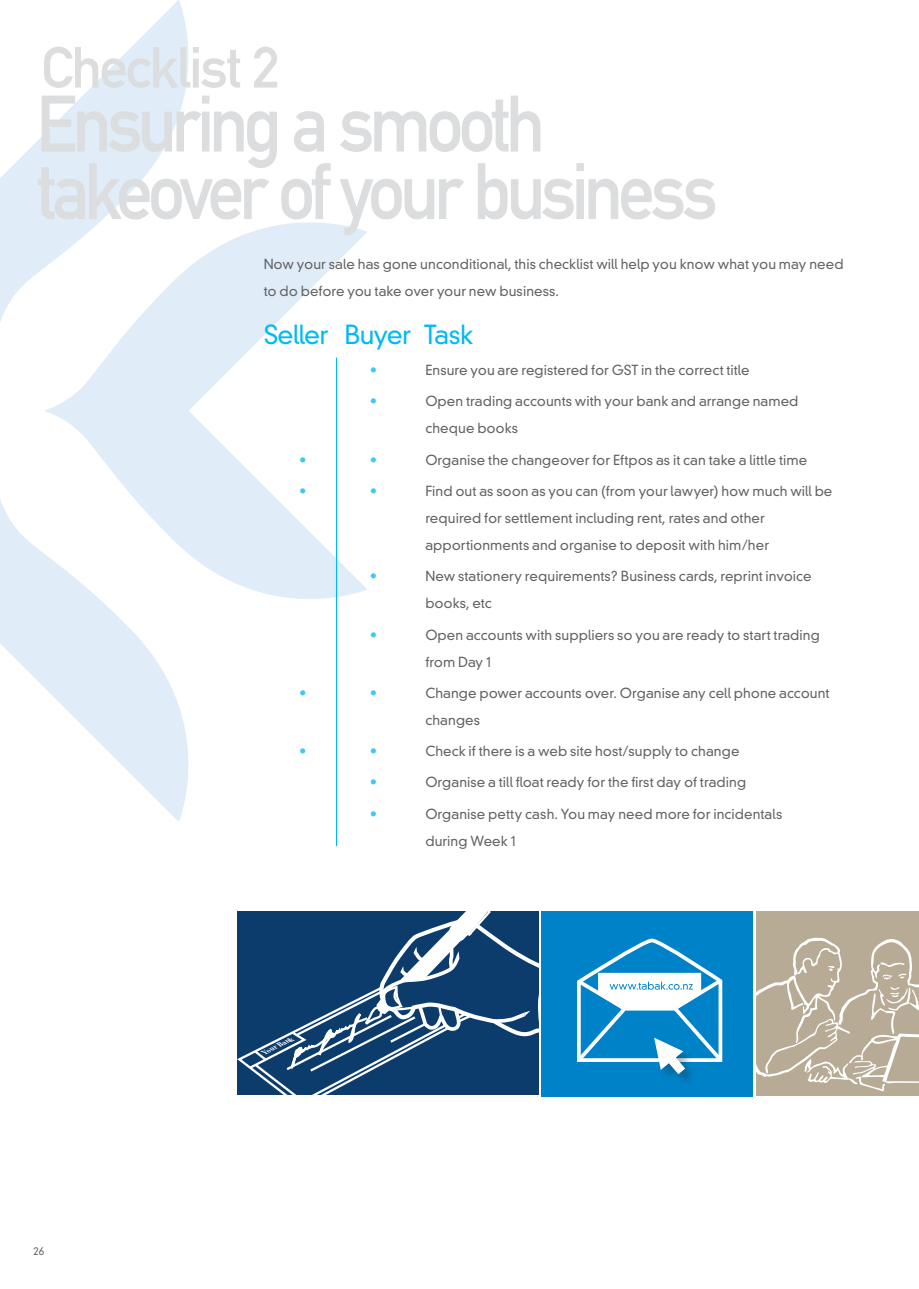
<style>
.page{position:relative;width:919px;height:1289px;background:#fff}
.page>*{position:absolute;margin:0;border:0;box-sizing:border-box;transform-origin:0 0}
.t1{font:78.45px/67.5px "DIN Mittelschrift";letter-spacing:-.07em;color:#dcdddf;scale:.94 1}
.t2{font:57px "DIN Mittelschrift";letter-spacing:-.035em;color:#dcdddf}
.t3{font:300 25.5px "DIN Neuzeit Grotesk";letter-spacing:-.025em;color:#00baf1}
.t4{font:300 13.5px/27px "DIN Neuzeit Grotesk";letter-spacing:.005em;color:#636366}
.t5{font:300 13.5px "DIN Neuzeit Grotesk";color:#40c7f4}
.t6{font:300 10.5px "DIN Neuzeit Grotesk";color:#636366}
.t7{font:italic 700 7.35px "Times";color:#fff}
</style>
<div class="page">
<svg style="left:0;top:499px;width:189px;height:323px;fill:#e0ecf7"></svg>
<svg style="left:44px;top:222px;width:323px;height:409px"></svg>
<svg style="left:0;top:0;width:221px;height:323px"></svg>
<div style="left:756px;top:911px;width:162px;height:185px;background:#b8ab95"></div>
<svg style="left:752px;top:937px;width:166px;height:154px"></svg>
<svg style="left:237px;top:911px;width:316px;height:186px;background:#2d5780"></svg>
<hr style="left:336px;top:358px;width:1px;height:487px;background:#00baf1">
<div style="left:541px;top:911px;width:211px;height:185px;background:#0082c8"></div>
<div style="left:653px;top:1036px;width:43px;height:49px;background:#231f20;opacity:.3"></div>
<svg style="left:577px;top:938px;width:146px;height:137px"></svg>
<h2 class="t2" style="left:41px;top:34px;width:240px">Checklist 2</h2>
<h1 class="t1" style="left:36px;top:90px;width:726px">Ensuring a smooth takeover of your business</h1>
<p class="t4" style="left:264px;top:250px;width:581px">Now your sale has gone unconditional, this checklist will help you know what you may need to do before you take over your new business.</p>
<h3 class="t3" style="left:264px;top:319px;width:211px">Seller Buyer Task</h3>
<p class="t5" style="left:370px;top:362px;width:8px">•</p>
<p class="t4" style="left:425px;top:356px;width:326px">Ensure you are registered for GST in the correct title</p>
<p class="t5" style="left:370px;top:393px;width:8px">•</p>
<p class="t4" style="left:425px;top:388px;width:374px">Open trading accounts with your bank and arrange named cheque books</p>
<p class="t5" style="left:299px;top:451px;width:8px">•</p>
<p class="t5" style="left:370px;top:451px;width:8px">•</p>
<p class="t4" style="left:425px;top:446px;width:383px">Organise the changeover for Eftpos as it can take a little time</p>
<p class="t5" style="left:299px;top:483px;width:8px">•</p>
<p class="t5" style="left:370px;top:483px;width:8px">•</p>
<p class="t4" style="left:425px;top:477px;width:408px">Find out as soon as you can (from your lawyer) how much will be required for settlement including rent, rates and other apportionments and organise to deposit with him/her</p>
<p class="t5" style="left:370px;top:568px;width:8px">•</p>
<p class="t4" style="left:425px;top:562px;width:388px">New stationery requirements? Business cards, reprint invoice books, etc</p>
<p class="t5" style="left:370px;top:626px;width:8px">•</p>
<p class="t4" style="left:425px;top:621px;width:396px">Open accounts with suppliers so you are ready to start trading from Day 1</p>
<p class="t5" style="left:299px;top:684px;width:8px">•</p>
<p class="t5" style="left:370px;top:684px;width:8px">•</p>
<p class="t4" style="left:425px;top:679px;width:405px">Change power accounts over. Organise any cell phone account changes</p>
<p class="t5" style="left:299px;top:743px;width:8px">•</p>
<p class="t5" style="left:370px;top:743px;width:8px">•</p>
<p class="t4" style="left:425px;top:737px;width:315px">Check if there is a web site host/supply to change</p>
<p class="t5" style="left:370px;top:774px;width:8px">•</p>
<p class="t4" style="left:425px;top:768px;width:322px">Organise a till float ready for the first day of trading</p>
<p class="t5" style="left:370px;top:805px;width:8px">•</p>
<p class="t4" style="left:425px;top:800px;width:358px">Organise petty cash. You may need more for incidentals during Week 1</p>
<p class="t6" style="left:33px;top:1244px;width:12px">26</p>
<p class="t7" style="left:260px;top:1046px;width:35px;rotate:-26deg">Your Bank</p>
</div>
